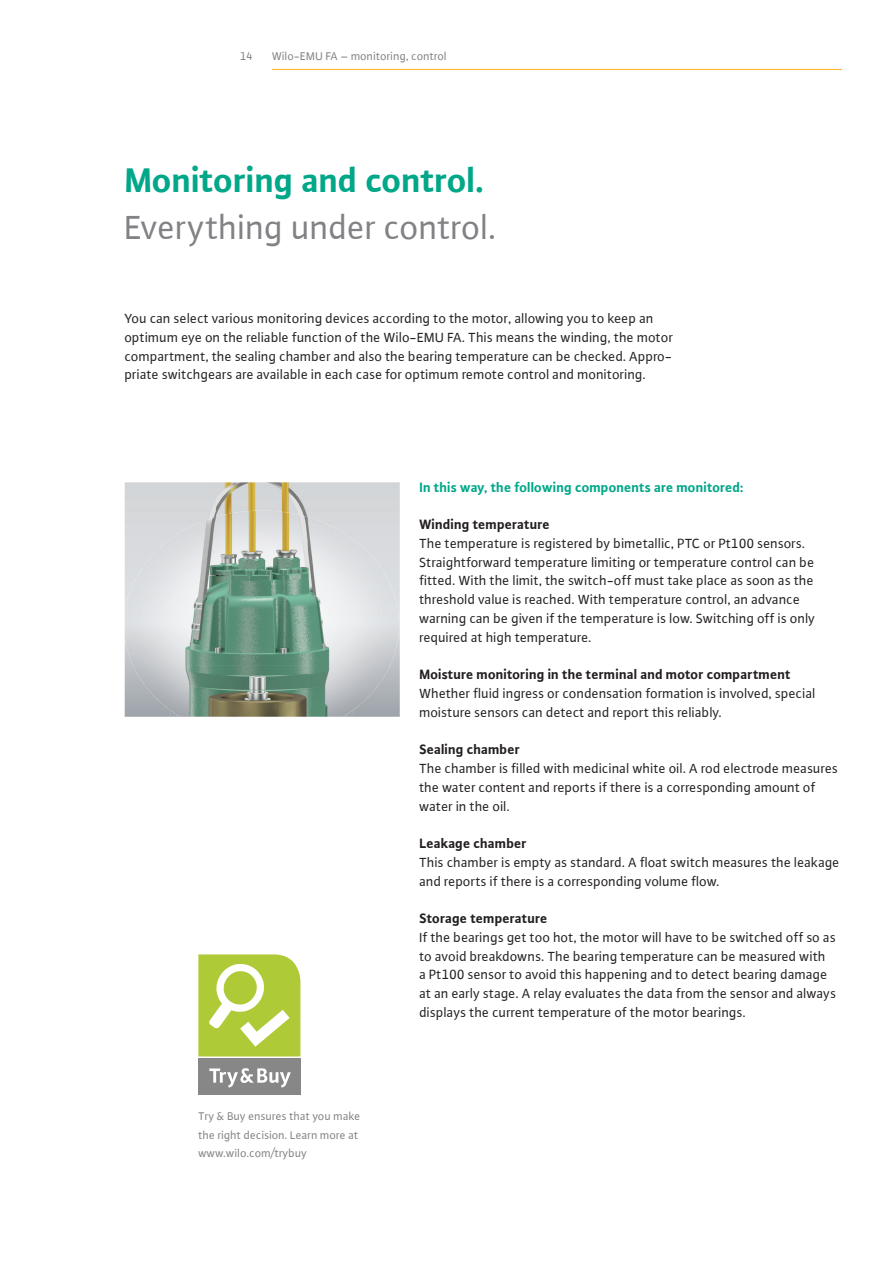
<style>
.page{position:relative;width:893px;height:1263px;background:#fff}
.page>*{position:absolute;margin:0;border:0;box-sizing:border-box;transform-origin:0 0}
.t1{font:36px "WILO Plus Global";letter-spacing:-.01em;color:#808285}
.t2{font:700 36px "WILO Plus Global";letter-spacing:-.005em;color:#00a788}
.t3{font:14.25px/18.8px "WILO Plus Global";color:#231f20}
.t4{font:700 14.25px "WILO Plus Global";color:#231f20}
.t5{font:700 14.25px "WILO Plus Global";color:#00a788}
.t6{font:12px/18.8px "WILO Plus Global";color:#808285}
</style>
<div class="page">
<hr style="left:272px;top:69px;width:570px;height:1px;background:#faaf18">
<div style="left:198px;top:1058px;width:102px;height:37px;background:#888787"></div>
<svg style="left:209px;top:1068px;width:82px;height:20px"></svg>
<svg style="left:198px;top:954px;width:102px;height:102px"></svg>
<img style="left:124px;top:483px;width:1px;height:234px">
<img style="left:216px;top:482px;width:183px;height:35px">
<img style="left:125px;top:510px;width:183px;height:155px">
<img style="left:308px;top:517px;width:91px;height:200px">
<img style="left:133px;top:665px;width:175px;height:52px">
<p class="t6" style="left:240px;top:47px;width:14px">14</p>
<p class="t6" style="left:272px;top:47px;width:176px">Wilo-EMU FA – monitoring, control</p>
<h1 class="t2" style="left:125px;top:158px;width:361px">Monitoring and control.</h1>
<h1 class="t1" style="left:125px;top:205px;width:374px">Everything under control.</h1>
<p class="t3" style="left:125px;top:309px;width:550px">You can select various monitoring devices according to the motor, allowing you to keep an optimum eye on the reliable function of the Wilo-EMU FA. This means the winding, the motor compartment, the sealing chamber and also the bearing temperature can be checked. Appro&shy;priate switchgears are available in each case for optimum remote control and monitoring.</p>
<p class="t6" style="left:198px;top:1106px;width:164px">Try &amp; Buy ensures that you make the right decision. Learn more at www.wilo.com/trybuy</p>
<p class="t5" style="left:419px;top:478px;width:326px">In this way, the following components are monitored:</p>
<p class="t4" style="left:419px;top:516px;width:132px">Winding temperature</p>
<p class="t3" style="left:419px;top:534px;width:397px">The temperature is registered by bimetallic, PTC or Pt100 sensors.<br>Straightforward temperature limiting or temperature control can be fitted. With the limit, the switch-off must take place as soon as the threshold value is reached. With temperature control, an advance warning can be given if the temperature is low. Switching off is only required at high temperature.</p>
<p class="t4" style="left:419px;top:666px;width:373px">Moisture monitoring in the terminal and motor compartment</p>
<p class="t3" style="left:419px;top:684px;width:398px">Whether fluid ingress or condensation formation is involved, special moisture sensors can detect and report this reliably.</p>
<p class="t4" style="left:419px;top:741px;width:102px">Sealing chamber</p>
<p class="t3" style="left:419px;top:759px;width:420px">The chamber is filled with medicinal white oil. A rod electrode measures the water content and reports if there is a corresponding amount of water in the oil.</p>
<p class="t4" style="left:419px;top:835px;width:109px">Leakage chamber</p>
<p class="t3" style="left:419px;top:852px;width:422px">This chamber is empty as standard. A float switch measures the leakage and reports if there is a corresponding volume flow.</p>
<p class="t4" style="left:419px;top:910px;width:129px">Storage temperature</p>
<p class="t3" style="left:419px;top:927px;width:418px">If the bearings get too hot, the motor will have to be switched off so as to avoid breakdowns. The bearing temperature can be measured with<br>a Pt100 sensor to avoid this happening and to detect bearing damage at an early stage. A relay evaluates the data from the sensor and always displays the current temperature of the motor bearings.</p>
</div>
